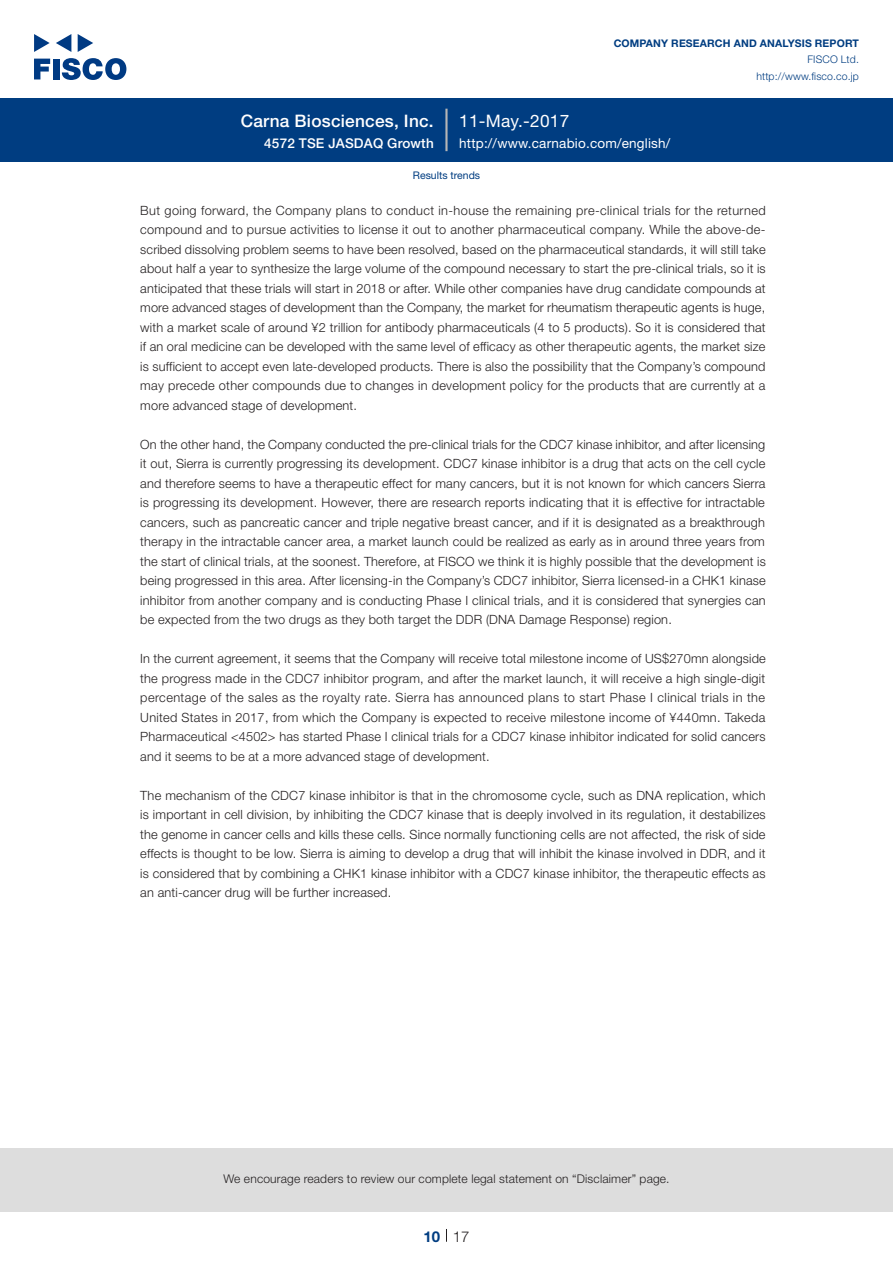
<style>
.page{position:relative;width:893px;height:1263px;background:#fff}
.page>*{position:absolute;margin:0;border:0;box-sizing:border-box;transform-origin:0 0}
.t1{font:500 17.25px "Helvetica Neue LT Std";letter-spacing:.015em;color:#fff}
.t2{font:17.25px "Helvetica Neue LT Std";letter-spacing:.015em;color:#fff}
.t3{font:300 15px "Helvetica Neue LT Std";color:#231f20}
.t4{font:700 15px "Helvetica Neue LT Std";color:#003d81}
.t5{font:13.5px "Helvetica Neue LT Std";letter-spacing:.015em;color:#fff}
.t6{font:500 13.5px "Helvetica Neue LT Std";letter-spacing:.015em;color:#fff}
.本文3mm_e{font:300 12.75px/19.5px "Helvetica Neue LT Std";letter-spacing:.015em;color:#231f20;text-align:justify}
.t7{font:300 12px "Helvetica Neue LT Std";letter-spacing:.015em;color:#231f20}
.t8{font:700 10.5px "Helvetica Neue LT Std";letter-spacing:.015em;color:#003d81}
.t9{font:300 10.5px/16.5px "Helvetica Neue LT Std";letter-spacing:.015em;color:#003d81;text-align:right}
.ヘッダー_e{font:10.5px "Helvetica Neue LT Std";color:#003d81}
</style>
<div class="page">
<div style="left:0;top:1148px;width:893px;height:64px;background:#ddd"></div>
<svg style="left:34px;top:59px;width:16px;height:20px"></svg>
<div style="left:53px;top:59px;width:6px;height:20px;background:#003a83"></div>
<svg style="left:62px;top:58px;width:64px;height:22px"></svg>
<svg style="left:34px;top:34px;width:16px;height:18px"></svg>
<svg style="left:78px;top:34px;width:15px;height:18px"></svg>
<svg style="left:56px;top:34px;width:15px;height:18px"></svg>
<div style="left:0;top:98px;width:893px;height:64px;background:#003d81"></div>
<hr style="left:445px;top:109px;width:3px;height:42px;background:#b5b5b6">
<svg style="left:446px;top:1229px;width:1px;height:13px"></svg>
<h1 class="t1" style="left:241px;top:110px;width:195px">Carna Biosciences, Inc.</h1>
<p class="t6" style="left:264px;top:135px;width:171px">4572 TSE JASDAQ Growth</p>
<h1 class="t2" style="left:459px;top:110px;width:112px">11-May.-2017</h1>
<p class="t8" style="left:614px;top:37px;width:247px">COMPANY RESEARCH AND ANALYSIS REPORT</p>
<p class="t9" style="left:756px;top:51px;width:104px">FISCO Ltd. http://www.fisco.co j p.</p>
<p class="t5" style="left:459px;top:135px;width:213px">http://www.carnabio.com/english/</p>
<p class="ヘッダー_e" style="left:413px;top:169px;width:69px">Results trends</p>
<p class="本文3mm_e" style="left:140px;top:200px;width:627px">But going forward, the Company plans to conduct in-house the remaining pre-clinical trials for the returned</p>
<p class="本文3mm_e" style="left:140px;top:239px;width:627px">scribed dissolving problem seems to have been resolved, based on the pharmaceutical standards it, will still take</p>
<p class="本文3mm_e" style="left:140px;top:220px;width:627px">compound and to pursue activities to license it out to another pharmaceutical company. While the above-de-</p>
<p class="本文3mm_e" style="left:140px;top:259px;width:627px">about half a year to synthesize the large volume of the compound necessary to start the pre-clinical trials, so isit anticipated that these trials will start in 2018 or after. While other companies have drug candidate compounds at more advanced stages of development than the Company, the market for rheumatism therapeutic agents is huge, with a market scale of around ¥2 trillion for antibody pharmaceuticals 4( to 5 products .) So isit considered that if an oral medicine can be developed with the same level of efficacy as other therapeutic agents, the market size is sufficient to accept even late-developed products. There is also the possibility that the Company s’ compound may precede other compounds due to changes in development policy for the products that are currently at a more advanced stage of development.</p>
<p class="本文3mm_e" style="left:140px;top:434px;width:627px">On the other hand, the Company conducted the pre-clinical trials for the CDC7 kinase inhibitor, and after licensing it out, Sierra is currently progressing its development. CDC7 kinase inhibitor is a drug that acts on the cell cycle and therefore seems to have a therapeutic effect for many cancers, but isit not known for which cancers Sierra is progressing its development. However, there are research reports indicating that isit effective for intractable cancers, such as pancreatic cancer and triple negative breast cancer, and isitif designated as a breakthrough therapy in the intractable cancer area a, market launch could be realized as early as in around three years from the start of clinical trials, at the soonest. Therefore, at FISCO we think isit highly possible that the development is being progressed in this area. After licensing i n- the Company s’ CDC7 inhibitor, Sierra licensed i n- a CHK1 kinase inhibitor from another company and is conducting Phase I clinical trials, and isit considered that synergies can be expected from the two drugs as they both target the DDR (DNA Damage Response) region.</p>
<p class="本文3mm_e" style="left:140px;top:649px;width:627px">In the current agreement it, seems that the Company will receive total milestone income of US$270mn alongside the progress made in the CDC7 inhibitor program, and after the market launch it, will receive a high single-digit percentage of the sales as the royalty rate. Sierra has announced plans to start Phase I clinical trials in the United States in 2017, from which the Company is expected to receive milestone income of ¥440mn. Takeda Pharmaceutical &lt;4502&gt; has started Phase I clinical trials for a CDC7 kinase inhibitor indicated for solid cancers and it seems to be at a more advanced stage of development.</p>
<p class="本文3mm_e" style="left:140px;top:785px;width:627px">The mechanism of the CDC7 kinase inhibitor is that in the chromosome cycle, such as DNA replication, which is important in cell division, by inhibiting the CDC7 kinase that is deeply involved in its regulation it, destabilizes the genome in cancer cells and kills these cells. Since normally functioning cells are not affected, the risk of side effects is thought to be low. Sierra is aiming to develop a drug that will inhibit the kinase involved in DDR, and it is considered that by combining a CHK1 kinase inhibitor with a CDC7 kinase inhibitor, the therapeutic effects as an anti-cancer drug will be further increased.</p>
<p class="t7" style="left:223px;top:1171px;width:448px">We encourage readers to review our complete legal statement on “Disclaimer” page.</p>
<p class="t4" style="left:423px;top:1227px;width:18px">10</p>
<p class="t3" style="left:453px;top:1227px;width:18px">17</p>
</div>
